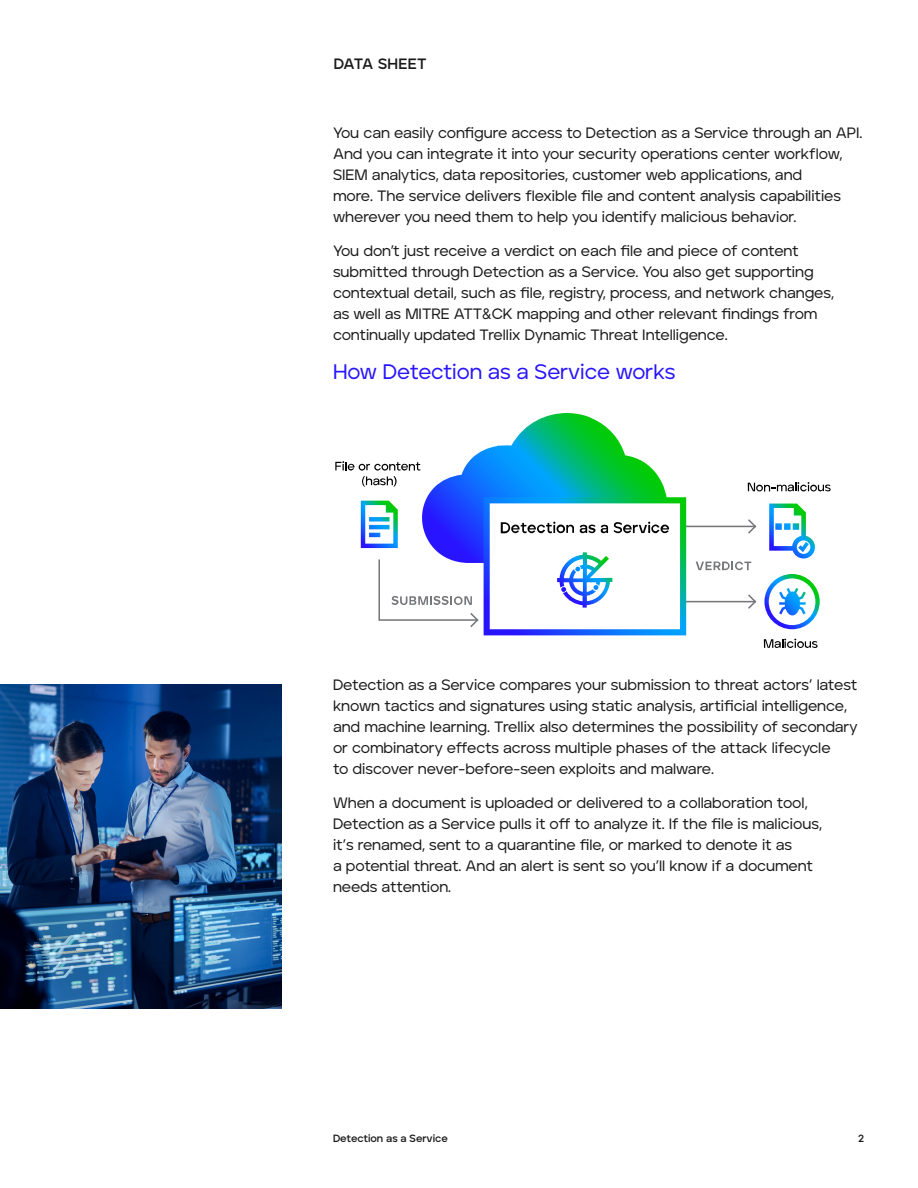
<style>
.page{position:relative;width:918px;height:1188px;background:#fff}
.page>*{position:absolute;margin:0;border:0;box-sizing:border-box;transform-origin:0 0}
.HEADING_2_-_Med_-_14{font:500 21px "Aventa";letter-spacing:-.01em;color:#2814ff}
.BODY_-_Med_-_10_14{font:500 15px/21px "Aventa";letter-spacing:-.005em;color:#1a1a1a}
.BODY__INTRO_-_Med{font:500 15px/21px "Aventa";letter-spacing:-.005em;color:#1a1a1a}
.t1{font:700 15px "Aventa";letter-spacing:.02em;color:#1a1a1a}
.t2{font:700 10.5px "Aventa";letter-spacing:-.005em;color:#1a1a1a}
</style>
<div class="page">
<hr style="left:682px;top:601px;width:73px;height:1px;background:#76777a">
<svg style="left:747px;top:594px;width:10px;height:15px"></svg>
<hr style="left:682px;top:526px;width:73px;height:1px;background:#76777a">
<svg style="left:747px;top:519px;width:10px;height:15px"></svg>
<svg style="left:764px;top:574px;width:56px;height:55px"></svg>
<svg style="left:769px;top:504px;width:46px;height:55px"></svg>
<svg style="left:764px;top:639px;width:54px;height:9px"></svg>
<svg style="left:748px;top:482px;width:83px;height:10px"></svg>
<svg style="left:696px;top:562px;width:55px;height:8px"></svg>
<svg style="left:335px;top:413px;width:351px;height:222px"></svg>
<img style="left:0;top:685px;width:282px;height:323px">
<p class="t1" style="left:334px;top:54px;width:94px">DATA SHEET</p>
<p class="BODY_-_Med_-_10_14" style="left:333px;top:122px;width:531px">You can easily configure access to Detection as a Service through an API.<br>And you can integrate it into your security operations center workflow, SIEM analytics, data repositories, customer web applications, and<br>more. The service delivers flexible file and content analysis capabilities wherever you need them to help you identify malicious behavior.</p>
<p class="BODY_-_Med_-_10_14" style="left:333px;top:241px;width:503px">You don’t just receive a verdict on each file and piece of content submitted through Detection as a Service. You also get supporting contextual detail, such as file, registry, process, and network changes, as well as MITRE ATT&amp;CK mapping and other relevant findings from continually updated Trellix Dynamic Threat Intelligence.</p>
<p class="HEADING_2_-_Med_-_14" style="left:333px;top:359px;width:344px">How Detection as a Service works</p>
<p class="BODY__INTRO_-_Med" style="left:333px;top:674px;width:526px">Detection as a Service compares your submission to threat actors’ latest known tactics and signatures using static analysis, artificial intelligence, and machine learning. Trellix also determines the possibility of secondary or combinatory effects across multiple phases of the attack lifecycle<br>to discover never-before-seen exploits and malware.</p>
<p class="BODY__INTRO_-_Med" style="left:333px;top:793px;width:491px">When a document is uploaded or delivered to a collaboration tool, Detection as a Service pulls it off to analyze it. If the file is malicious, it’s renamed, sent to a quarantine file, or marked to denote it as<br>a potential threat. And an alert is sent so you’ll know if a document needs attention.</p>
<p class="t2" style="left:333px;top:1132px;width:116px">Detection as a Service</p>
<p class="t2" style="left:858px;top:1132px;width:7px">2</p>
</div>
